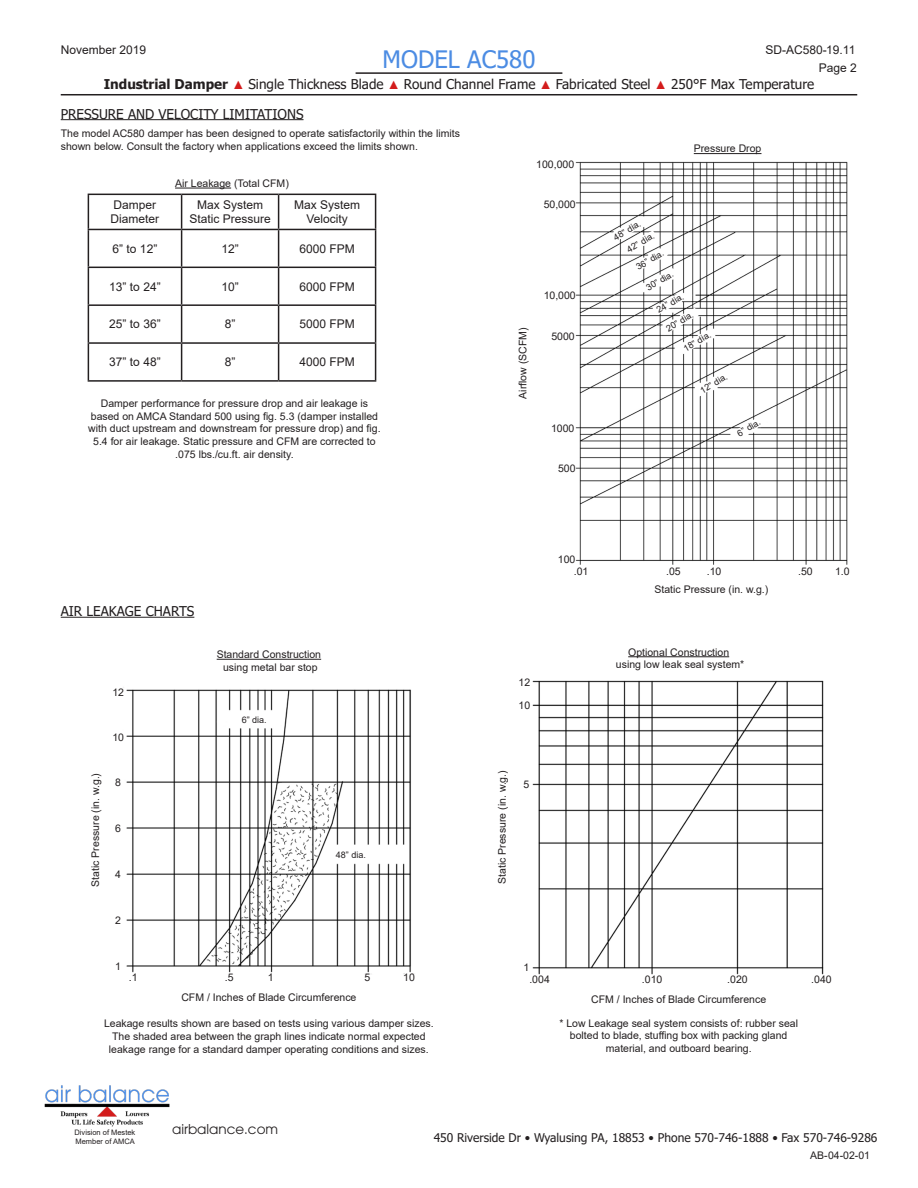
<style>
.page{position:relative;width:918px;height:1188px;background:#fff}
.page>*{position:absolute;margin:0;border:0;box-sizing:border-box;transform-origin:0 0}
.t1{font:24px "Tahoma";color:#4c8ce3}
.t2{font:13.5px "Tahoma";color:#231f20}
.t3{font:13.5px "Avant Garde";color:#231f20}
.t4{font:12px/14.4px "Arial";color:#231f20;text-align:center}
.t5{font:12px "Tahoma";color:#231f20}
.t6{font:10.5px/12.6px "Arial";color:#231f20;text-align:center}
.t7{font:9px "Arial";color:#231f20}
.t8{font:7.5px/9px "Arial";color:#231f20}
.s1{font-weight:700}
.s2{font-family:"Arial";font-weight:900;font-size:12px;color:#d31c1c}
</style>
<div class="page">
<img style="left:44px;top:1085px;width:126px;height:42px">
<hr style="left:61px;top:94px;width:796px;height:1px;background:#231f20">
<hr style="left:356px;top:72px;width:206px;height:2px;background:#231f20">
<hr style="left:61px;top:119px;width:243px;height:1px;background:#231f20">
<hr style="left:61px;top:617px;width:133px;height:1px;background:#231f20">
<hr style="left:175px;top:188px;width:56px;height:1px;background:#231f20">
<hr style="left:88px;top:194px;width:94px;height:1px;background:#231f20">
<hr style="left:182px;top:194px;width:97px;height:1px;background:#231f20">
<hr style="left:181px;top:195px;width:1px;height:34px;background:#231f20">
<hr style="left:279px;top:194px;width:97px;height:1px;background:#231f20">
<hr style="left:278px;top:195px;width:1px;height:34px;background:#231f20">
<hr style="left:375px;top:195px;width:1px;height:34px;background:#231f20">
<hr style="left:88px;top:229px;width:94px;height:1px;background:#231f20">
<hr style="left:88px;top:230px;width:1px;height:37px;background:#231f20">
<hr style="left:182px;top:229px;width:97px;height:1px;background:#231f20">
<hr style="left:181px;top:230px;width:1px;height:37px;background:#231f20">
<hr style="left:279px;top:229px;width:97px;height:1px;background:#231f20">
<hr style="left:278px;top:230px;width:1px;height:37px;background:#231f20">
<hr style="left:375px;top:230px;width:1px;height:37px;background:#231f20">
<hr style="left:88px;top:267px;width:94px;height:1px;background:#231f20">
<hr style="left:88px;top:268px;width:1px;height:36px;background:#231f20">
<hr style="left:182px;top:267px;width:97px;height:1px;background:#231f20">
<hr style="left:181px;top:268px;width:1px;height:36px;background:#231f20">
<hr style="left:279px;top:267px;width:97px;height:1px;background:#231f20">
<hr style="left:278px;top:268px;width:1px;height:36px;background:#231f20">
<hr style="left:375px;top:268px;width:1px;height:36px;background:#231f20">
<hr style="left:88px;top:304px;width:94px;height:2px;background:#231f20">
<hr style="left:88px;top:306px;width:1px;height:36px;background:#231f20">
<hr style="left:182px;top:304px;width:97px;height:2px;background:#231f20">
<hr style="left:181px;top:306px;width:1px;height:36px;background:#231f20">
<hr style="left:279px;top:304px;width:97px;height:2px;background:#231f20">
<hr style="left:278px;top:306px;width:1px;height:36px;background:#231f20">
<hr style="left:375px;top:306px;width:1px;height:36px;background:#231f20">
<hr style="left:88px;top:342px;width:94px;height:2px;background:#231f20">
<hr style="left:88px;top:344px;width:1px;height:36px;background:#231f20">
<hr style="left:182px;top:342px;width:97px;height:2px;background:#231f20">
<hr style="left:181px;top:344px;width:1px;height:36px;background:#231f20">
<hr style="left:279px;top:342px;width:97px;height:2px;background:#231f20">
<hr style="left:278px;top:344px;width:1px;height:36px;background:#231f20">
<hr style="left:375px;top:344px;width:1px;height:36px;background:#231f20">
<hr style="left:88px;top:380px;width:94px;height:2px;background:#231f20">
<hr style="left:182px;top:380px;width:97px;height:2px;background:#231f20">
<hr style="left:279px;top:380px;width:97px;height:2px;background:#231f20">
<hr style="left:88px;top:195px;width:1px;height:34px;background:#231f20">
<img style="left:575px;top:162px;width:273px;height:403px">
<hr style="left:694px;top:153px;width:67px;height:1px;background:#231f20">
<svg style="left:732px;top:415px;width:33px;height:25px"></svg>
<svg style="left:694px;top:369px;width:39px;height:28px"></svg>
<svg style="left:611px;top:219px;width:104px;height:135px"></svg>
<img style="left:532px;top:680px;width:292px;height:295px">
<hr style="left:628px;top:656px;width:101px;height:1px;background:#231f20">
<img style="left:123px;top:687px;width:292px;height:287px">
<hr style="left:217px;top:659px;width:104px;height:1px;background:#231f20">
<div style="left:231px;top:715px;width:47px;height:9px;background:#fff"></div>
<div style="left:327px;top:851px;width:48px;height:8px;background:#fff"></div>
<p class="t4" style="left:765px;top:42px;width:92px">SD-AC580-19.11</p>
<p class="t4" style="left:61px;top:42px;width:87px">November 2019</p>
<h1 class="t1" style="left:383px;top:43px;width:154px">MODEL AC580</h1>
<p class="t2" style="left:104px;top:75px;width:712px"><span class="s1">Industrial Damper</span> <span class="s2">▲</span> Single Thickness Blade <span class="s2">▲</span> Round Channel Frame <span class="s2">▲</span> Fabricated Steel <span class="s2">▲</span> 250°F Max Temperature</p>
<p class="t4" style="left:819px;top:60px;width:40px">Page 2</p>
<p class="t2" style="left:61px;top:105px;width:244px">PRESSURE AND VELOCITY LIMITATIONS</p>
<p class="t6" style="left:61px;top:127px;width:401px;text-align:left">The model AC580 damper has been designed to operate satisfactorily within the limits shown below. Consult the factory when applications exceed the limits shown.</p>
<p class="t6" style="left:175px;top:177px;width:115px">Air Leakage (Total CFM)</p>
<p class="t4" style="left:111px;top:198px;width:50px;text-align:left">Damper<br>Diameter</p>
<p class="t4" style="left:189px;top:198px;width:83px">Max System<br>Static Pressure</p>
<p class="t4" style="left:294px;top:198px;width:68px">Max System<br>Velocity</p>
<p class="t4" style="left:113px;top:241px;width:46px">6” to 12”</p>
<p class="t4" style="left:221px;top:241px;width:19px">12”</p>
<p class="t4" style="left:299px;top:241px;width:57px">6000 FPM</p>
<p class="t4" style="left:109px;top:279px;width:53px">13” to 24”</p>
<p class="t4" style="left:221px;top:279px;width:19px">10”</p>
<p class="t4" style="left:299px;top:279px;width:57px">6000 FPM</p>
<p class="t4" style="left:109px;top:317px;width:53px">25” to 36”</p>
<p class="t4" style="left:225px;top:317px;width:12px">8”</p>
<p class="t4" style="left:299px;top:317px;width:57px">5000 FPM</p>
<p class="t4" style="left:109px;top:355px;width:53px">37” to 48”</p>
<p class="t4" style="left:225px;top:355px;width:12px">8”</p>
<p class="t4" style="left:299px;top:355px;width:57px">4000 FPM</p>
<p class="t6" style="left:88px;top:397px;width:294px">Damper performance for pressure drop and air leakage is based on AMCA Standard 500 using fig. 5.3 (damper installed with duct upstream and downstream for pressure drop) and fig.<br>5.4 for air leakage. Static pressure and CFM are corrected to .075 lbs./cu.ft. air density.</p>
<p class="t2" style="left:61px;top:602px;width:135px">AIR LEAKAGE CHARTS</p>
<p class="t6" style="left:112px;top:686px;width:13px">12</p>
<p class="t6" style="left:112px;top:731px;width:13px">10</p>
<p class="t6" style="left:89px;top:887px;width:115px;rotate:-90deg">Static Pressure (in. w.g.)</p>
<p class="t6" style="left:115px;top:776px;width:7px">8</p>
<p class="t6" style="left:115px;top:822px;width:7px">6</p>
<p class="t6" style="left:115px;top:868px;width:7px">4</p>
<p class="t6" style="left:115px;top:914px;width:7px">2</p>
<p class="t6" style="left:115px;top:960px;width:7px">1</p>
<p class="t6" style="left:217px;top:648px;width:106px">Standard Construction</p>
<p class="t6" style="left:223px;top:661px;width:96px">using metal bar stop</p>
<p class="t7" style="left:242px;top:713px;width:27px">6” dia.</p>
<p class="t7" style="left:336px;top:849px;width:32px">48” dia.</p>
<p class="t6" style="left:129px;top:971px;width:10px">.1</p>
<p class="t6" style="left:225px;top:971px;width:10px">.5</p>
<p class="t6" style="left:268px;top:971px;width:7px">1</p>
<p class="t6" style="left:365px;top:971px;width:7px">5</p>
<p class="t6" style="left:403px;top:971px;width:13px">10</p>
<p class="t6" style="left:181px;top:991px;width:177px">CFM / Inches of Blade Circumference</p>
<p class="t6" style="left:104px;top:1017px;width:331px">Leakage results shown are based on tests using various damper sizes.<br>The shaded area between the graph lines indicate normal expected leakage range for a standard damper operating conditions and sizes.</p>
<p class="t6" style="left:536px;top:158px;width:39px">100,000</p>
<p class="t6" style="left:544px;top:197px;width:34px">50,000</p>
<p class="t6" style="left:517px;top:399px;width:73px;rotate:-90deg">Airflow (SCFM)</p>
<p class="t6" style="left:544px;top:289px;width:34px">10,000</p>
<p class="t6" style="left:551px;top:330px;width:25px">5000</p>
<p class="t6" style="left:551px;top:422px;width:25px">1000</p>
<p class="t6" style="left:558px;top:462px;width:19px">500</p>
<p class="t6" style="left:694px;top:142px;width:69px">Pressure Drop</p>
<p class="t7" style="left:611px;top:233px;width:32px;rotate:-30deg">48” dia.</p>
<p class="t7" style="left:625px;top:245px;width:32px;rotate:-30deg">42” dia.</p>
<p class="t7" style="left:634px;top:262px;width:32px;rotate:-30deg">36” dia.</p>
<p class="t7" style="left:644px;top:283px;width:32px;rotate:-30deg">30” dia.</p>
<p class="t7" style="left:654px;top:305px;width:32px;rotate:-30deg">24” dia.</p>
<p class="t7" style="left:664px;top:324px;width:32px;rotate:-30deg">20” dia.</p>
<p class="t7" style="left:681px;top:344px;width:32px;rotate:-30deg">18” dia.</p>
<p class="t7" style="left:698px;top:385px;width:32px;rotate:-30deg">12” dia.</p>
<p class="t7" style="left:735px;top:428px;width:27px;rotate:-30deg">6” dia.</p>
<p class="t6" style="left:519px;top:676px;width:13px">12</p>
<p class="t6" style="left:519px;top:699px;width:13px">10</p>
<p class="t6" style="left:496px;top:884px;width:115px;rotate:-90deg">Static Pressure (in. w.g.)</p>
<p class="t6" style="left:523px;top:778px;width:7px">5</p>
<p class="t6" style="left:558px;top:553px;width:19px">100</p>
<p class="t6" style="left:574px;top:565px;width:16px">.01</p>
<p class="t6" style="left:666px;top:565px;width:16px">.05</p>
<p class="t6" style="left:707px;top:565px;width:16px">.10</p>
<p class="t6" style="left:798px;top:565px;width:16px">.50</p>
<p class="t6" style="left:835px;top:565px;width:16px">1.0</p>
<p class="t6" style="left:655px;top:583px;width:115px">Static Pressure (in. w.g.)</p>
<p class="t6" style="left:628px;top:646px;width:102px">Optional Construction</p>
<p class="t6" style="left:616px;top:658px;width:130px">using low leak seal system*</p>
<p class="t6" style="left:523px;top:961px;width:7px">1</p>
<p class="t6" style="left:529px;top:973px;width:22px">.004</p>
<p class="t6" style="left:642px;top:973px;width:22px">.010</p>
<p class="t6" style="left:727px;top:973px;width:22px">.020</p>
<p class="t6" style="left:811px;top:973px;width:22px">.040</p>
<p class="t6" style="left:591px;top:993px;width:177px">CFM / Inches of Blade Circumference</p>
<p class="t6" style="left:559px;top:1017px;width:240px">* Low Leakage seal system consists of: rubber seal bolted to blade, stuffing box with packing gland material, and outboard bearing.</p>
<p class="t8" style="left:75px;top:1128px;width:62px">Division of Mestek<br>Member of AMCA</p>
<p class="t3" style="left:172px;top:1121px;width:108px">airbalance.com</p>
<p class="t5" style="left:434px;top:1130px;width:445px">450 Riverside Dr • Wyalusing PA, 18853 • Phone 570-746-1888 • Fax 570-746-9286</p>
<p class="t6" style="left:810px;top:1149px;width:62px">AB-04-02-01</p>
</div>
